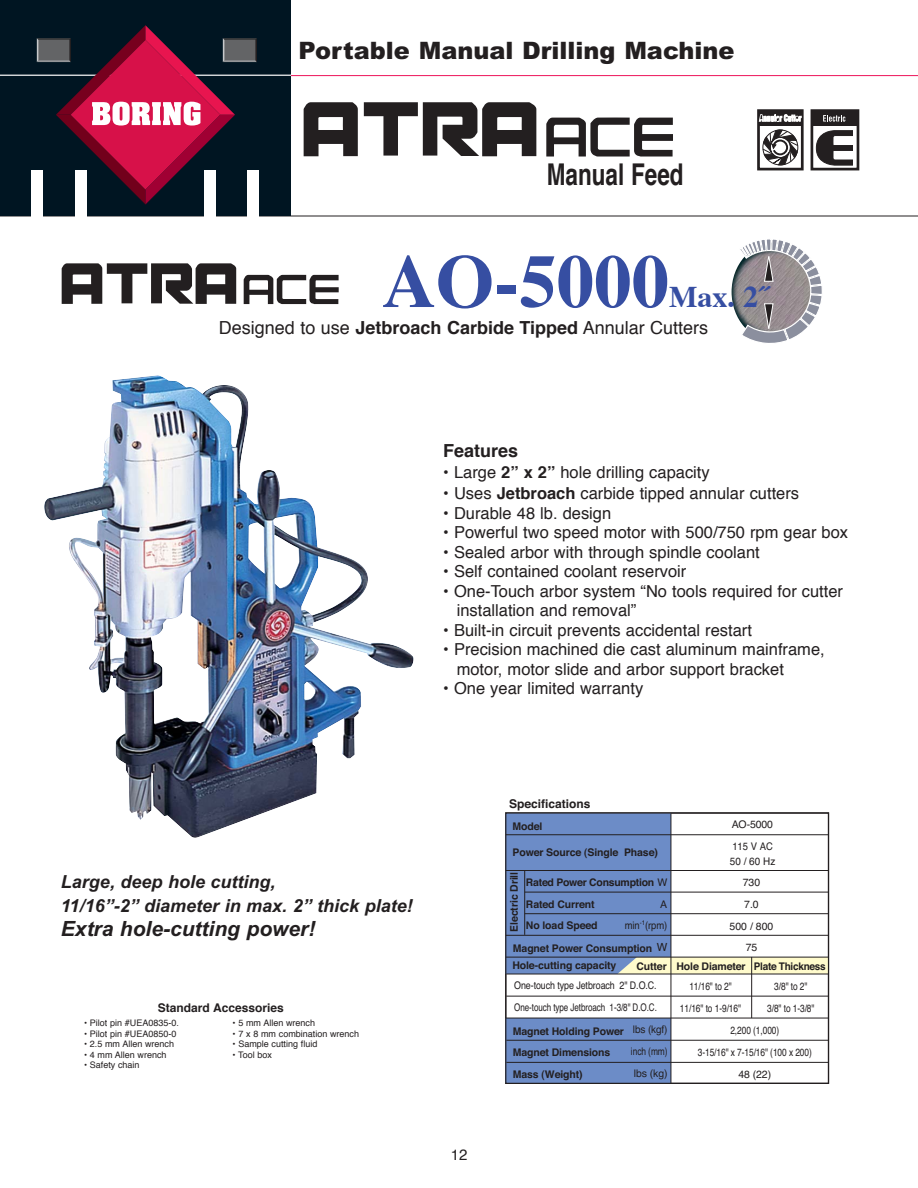
<style>
.page{position:relative;width:918px;height:1188px;background:#fff}
.page>*{position:absolute;margin:0;border:0;box-sizing:border-box;transform-origin:0 0}
.t1{font:700 75px "Times";color:#364ea2}
.t2{font:700 30px "Helvetica";color:#231f20;scale:.75 1}
.t3{font:700 30px "Times";color:#364ea2}
.t4{font:900 24px "Arial";color:#231f20}
.t5{font:italic 700 21px "Arial";color:#231f20}
.t6{font:italic 700 18px/24px "Arial";color:#231f20}
.t7{font:18px "Helvetica";color:#231f20}
.t8{font:700 18px "Helvetica";color:#231f20}
.t9{font:16.5px/19.5px "Helvetica";color:#231f20}
.t10{font:15px "Helvetica";color:#231f20}
.t11{font:700 12px "Helvetica";color:#231f20}
.t12{font:700 10.5px/21.6px "Helvetica";letter-spacing:-.01em;color:#231f20}
.t13{font:10.5px/21.8px "Helvetica";letter-spacing:-.01em;color:#231f20;text-align:center;scale:.8 1}
.t14{font:10.5px "Helvetica";letter-spacing:-.01em;color:#231f20;scale:.77 1}
.t15{font:10.5px/21.6px "Helvetica";letter-spacing:-.01em;color:#231f20;text-align:right}
.t16{font:10.5px "Helvetica";letter-spacing:-.01em;color:#231f20;scale:.85 1}
.t17{font:10.5px/21.8px "Helvetica";letter-spacing:-.01em;color:#231f20;text-align:justify;scale:.95 1}
.t18{font:10.5px/15px "Helvetica";letter-spacing:-.01em;color:#231f20;scale:.9 1}
.t19{font:9px "Helvetica";color:#231f20}
.s1{font-weight:700}
.s2{font-weight:400}
.s3{font-weight:400;font-size:11.25px}
</style>
<div class="page">
<hr style="left:0;top:216px;width:918px;height:1px;background:#231f20">
<hr style="left:0;top:75px;width:918px;height:1px;background:#ed145a">
<svg style="left:364px;top:102px;width:172px;height:55px"></svg>
<svg style="left:304px;top:102px;width:54px;height:54px"></svg>
<svg style="left:546px;top:117px;width:127px;height:40px"></svg>
<div style="left:506px;top:813px;width:165px;height:161px;background:#6c8cc7"></div>
<div style="left:506px;top:1018px;width:165px;height:65px;background:#6c8cc7"></div>
<svg style="left:617px;top:958px;width:210px;height:16px;background:#f0eec5"></svg>
<hr style="left:671px;top:813px;width:1px;height:270px;background:#231f20">
<hr style="left:524px;top:871px;width:1px;height:64px;background:#231f20">
<hr style="left:751px;top:957px;width:1px;height:61px;background:#231f20">
<hr style="left:506px;top:1018px;width:323px;height:1px;background:#231f20">
<hr style="left:506px;top:974px;width:323px;height:1px;background:#231f20">
<hr style="left:506px;top:957px;width:323px;height:1px;background:#231f20">
<hr style="left:506px;top:935px;width:323px;height:1px;background:#231f20">
<hr style="left:525px;top:913px;width:304px;height:1px;background:#231f20">
<hr style="left:525px;top:892px;width:304px;height:1px;background:#231f20">
<hr style="left:506px;top:870px;width:323px;height:1px;background:#231f20">
<hr style="left:506px;top:834px;width:323px;height:1px;background:#231f20">
<hr style="left:506px;top:996px;width:323px;height:1px;background:#231f20">
<hr style="left:506px;top:1040px;width:323px;height:1px;background:#231f20">
<hr style="left:506px;top:1062px;width:323px;height:1px;background:#231f20">
<div style="left:505px;top:812px;width:324px;height:272px;border:1px solid #231f20"></div>
<div style="left:757px;top:109px;width:47px;height:61px;border:3px solid #231f20"></div>
<svg style="left:760px;top:112px;width:41px;height:12px"></svg>
<div style="left:758px;top:110px;width:45px;height:16px;border:1px solid #231f20"></div>
<svg style="left:763px;top:130px;width:35px;height:35px"></svg>
<svg style="left:759px;top:115px;width:42px;height:6px"></svg>
<div style="left:811px;top:109px;width:48px;height:61px;border:3px solid #231f20"></div>
<div style="left:812px;top:111px;width:46px;height:14px;background:#231f20"></div>
<div style="left:812px;top:110px;width:46px;height:16px;border:1px solid #231f20"></div>
<svg style="left:823px;top:115px;width:22px;height:7px"></svg>
<svg style="left:816px;top:130px;width:37px;height:35px"></svg>
<img style="left:44px;top:375px;width:370px;height:463px">
<div style="left:0;top:0;width:290px;height:216px;background:#001522"></div>
<div style="left:32px;top:170px;width:12px;height:47px;background:#fff"></div>
<div style="left:75px;top:170px;width:12px;height:47px;background:#fff"></div>
<div style="left:204px;top:170px;width:12px;height:47px;background:#fff"></div>
<div style="left:248px;top:170px;width:12px;height:47px;background:#fff"></div>
<hr style="left:0;top:75px;width:290px;height:1px;background:#fff">
<svg style="left:37px;top:25px;width:220px;height:179px"></svg>
<img style="left:732px;top:242px;width:87px;height:99px;border-radius:50%">
<svg style="left:62px;top:263px;width:174px;height:41px"></svg>
<svg style="left:244px;top:275px;width:95px;height:29px"></svg>
<svg style="left:738px;top:239px;width:84px;height:104px"></svg>
<h3 class="t4" style="left:298px;top:42px;width:438px">Portable Manual Drilling Machine</h3>
<h2 class="t2" style="left:547px;top:162px;width:184px">Manual Feed</h2>
<h1 class="t1" style="left:382px;top:251px;width:289px">AO-5000</h1>
<h2 class="t3" style="left:669px;top:285px;width:101px">Max. 2˝</h2>
<p class="t7" style="left:219px;top:320px;width:491px">Designed to use <span class="s1">Jetbroach Carbide Tipped</span> Annular Cutters</p>
<p class="t8" style="left:443px;top:444px;width:76px">Features</p>
<p class="t9" style="left:443px;top:464px;width:268px">• Large <span class="s1">2” x 2”</span> hole drilling capacity</p>
<p class="t9" style="left:443px;top:485px;width:357px">• Uses <span class="s1">Jetbroach</span> carbide tipped annular cutters</p>
<p class="t9" style="left:443px;top:505px;width:170px">• Durable 48 lb. design</p>
<p class="t9" style="left:443px;top:524px;width:406px">• Powerful two speed motor with 500/750 rpm gear box</p>
<p class="t9" style="left:443px;top:544px;width:318px">• Sealed arbor with through spindle coolant</p>
<p class="t9" style="left:443px;top:563px;width:245px">• Self contained coolant reservoir</p>
<p class="t9" style="left:457px;top:583px;width:388px;text-indent:-14px">• One-Touch arbor system “No tools required for cutter installation and removal”</p>
<p class="t9" style="left:443px;top:622px;width:310px">• Built-in circuit prevents accidental restart</p>
<p class="t9" style="left:457px;top:641px;width:370px;text-indent:-14px">• Precision machined die cast aluminum mainframe, motor, motor slide and arbor support bracket</p>
<p class="t9" style="left:443px;top:680px;width:202px">• One year limited warranty</p>
<p class="t6" style="left:61px;top:871px;width:353px">Large, deep hole cutting,<br>11/16”-2” diameter in max. 2” thick plate!</p>
<p class="t5" style="left:61px;top:921px;width:256px">Extra hole-cutting power!</p>
<p class="t11" style="left:158px;top:1003px;width:127px">Standard Accessories</p>
<p class="t19" style="left:84px;top:1019px;width:96px">• Pilot pin #UEA0835-0.</p>
<p class="t19" style="left:232px;top:1019px;width:84px">• 5 mm Allen wrench</p>
<p class="t19" style="left:84px;top:1030px;width:94px">• Pilot pin #UEA0850-0</p>
<p class="t19" style="left:232px;top:1030px;width:128px">• 7 x 8 mm combination wrench</p>
<p class="t19" style="left:84px;top:1040px;width:92px">• 2.5 mm Allen wrench</p>
<p class="t19" style="left:232px;top:1040px;width:86px">• Sample cutting fluid</p>
<p class="t19" style="left:84px;top:1051px;width:84px">• 4 mm Allen wrench</p>
<p class="t19" style="left:232px;top:1051px;width:41px">• Tool box</p>
<p class="t19" style="left:84px;top:1061px;width:57px">• Safety chain</p>
<p class="t10" style="left:451px;top:1148px;width:18px">12</p>
<p class="t11" style="left:509px;top:800px;width:83px">Specifications</p>
<p class="t12" style="left:513px;top:816px;width:31px">Model</p>
<p class="t12" style="left:513px;top:842px;width:147px">Power Source (Single Phase)</p>
<p class="t12" style="left:504px;top:932px;width:61px;rotate:-90deg">Electric Drill</p>
<p class="t12" style="left:526px;top:873px;width:143px">Rated Power Consumption <span class="s2">W<br></span>Rated Current<br>No load Speed</p>
<p class="t15" style="left:625px;top:894px;width:44px">A min<sup>-1</sup>(rpm)</p>
<p class="t12" style="left:513px;top:938px;width:156px">Magnet Power Consumption <span class="s3">W</span></p>
<p class="t15" style="left:732px;top:814px;width:43px">AO-5000</p>
<p class="t18" style="left:730px;top:840px;width:52px">115 V AC<br>50 / 60 Hz</p>
<p class="t15" style="left:730px;top:873px;width:45px;text-align:center">730<br>7.0<br>500 / 800<br>75</p>
<p class="t12" style="left:512px;top:955px;width:106px">Hole-cutting capacity</p>
<p class="t12" style="left:636px;top:956px;width:191px">Cutter Hole Diameter Plate Thickness</p>
<p class="t16" style="left:514px;top:982px;width:169px">One-touch type Jetbroach 2" D.O.C.</p>
<p class="t13" style="left:689px;top:976px;width:55px">11/16" to 2"</p>
<p class="t13" style="left:774px;top:976px;width:43px">3/8" to 2"</p>
<p class="t14" style="left:514px;top:1004px;width:187px">One-touch type Jetbroach 1-3/8" D.O.C.</p>
<p class="t13" style="left:680px;top:998px;width:78px">11/16" to 1-9/16"</p>
<p class="t13" style="left:767px;top:998px;width:61px">3/8" to 1-3/8"</p>
<p class="t17" style="left:631px;top:1020px;width:40px">lbs (kgf) inch (mm) lbs (kg)</p>
<p class="t12" style="left:513px;top:1021px;width:113px">Magnet Holding Power<br>Magnet Dimensions<br>Mass (Weight)</p>
<p class="t13" style="left:698px;top:1021px;width:144px">2,200 (1,000)<br>3-15/16" x 7-15/16" (100 x 200)<br>48 (22)</p>
</div>
